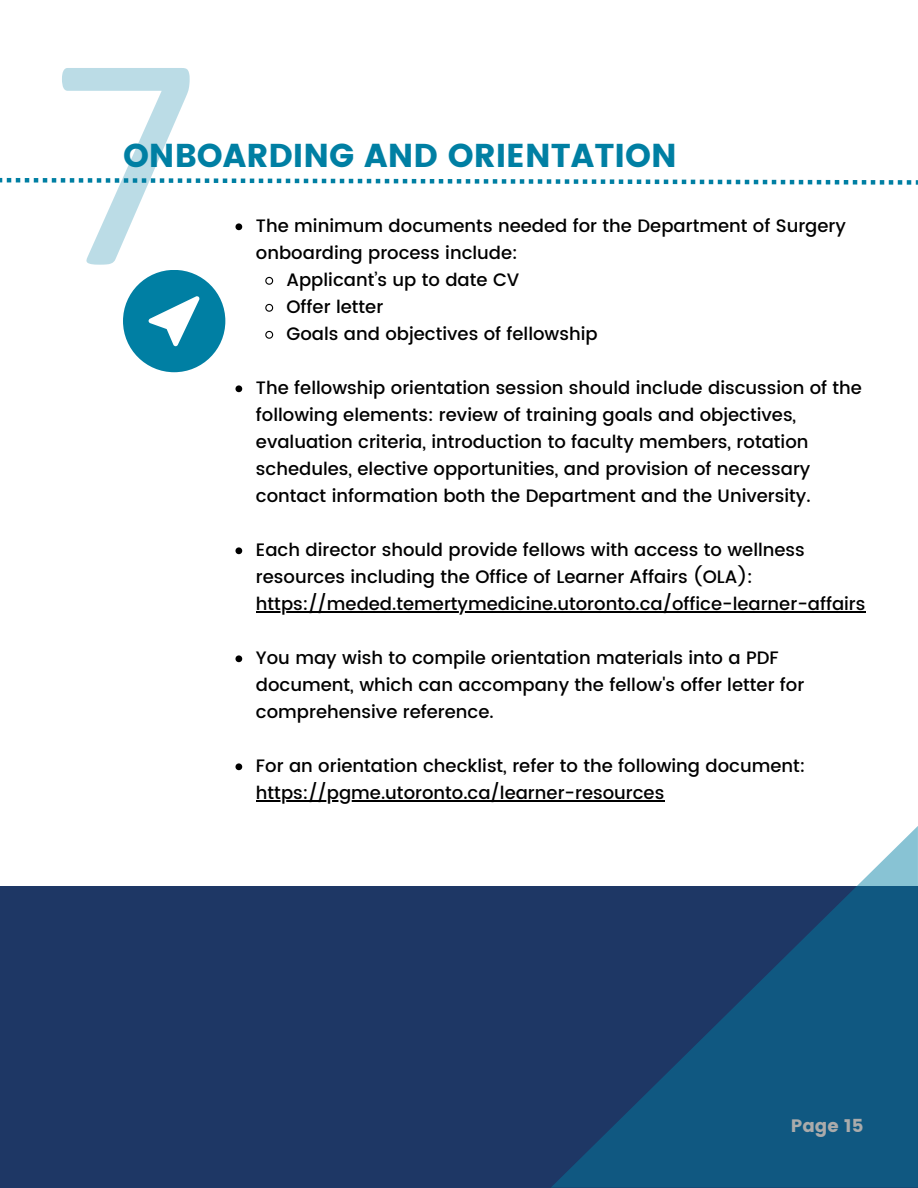
<style>
.page{position:relative;width:918px;height:1188px;background:#fff}
.page>*{position:absolute;margin:0;border:0;box-sizing:border-box;transform-origin:0 0}
.t1{font:309.9px "Calibri";color:#007fa3}
.t2{font:33px "Poppins";color:#007fa3}
.t3{font:500 18px/27px "Poppins";color:#000}
.t4{font:18px "Poppins";color:#ababab}
</style>
<div class="page">
<div style="left:123px;top:270px;width:102px;height:102px;background:#007fa3;border-radius:50%"></div>
<div style="left:0;top:887px;width:918px;height:301px;background:#1e3765"></div>
<svg style="left:149px;top:296px;width:50px;height:50px"></svg>
<svg style="left:235px;top:223px;width:7px;height:7px"></svg>
<svg style="left:265px;top:276px;width:9px;height:9px"></svg>
<svg style="left:265px;top:303px;width:9px;height:9px"></svg>
<svg style="left:265px;top:330px;width:9px;height:9px"></svg>
<svg style="left:235px;top:385px;width:7px;height:7px"></svg>
<svg style="left:235px;top:547px;width:7px;height:7px"></svg>
<hr style="left:256px;top:612px;width:610px;height:1px;background:#000">
<svg style="left:235px;top:655px;width:7px;height:7px"></svg>
<svg style="left:235px;top:763px;width:7px;height:7px"></svg>
<hr style="left:256px;top:801px;width:408px;height:1px;background:#000">
<svg style="left:0;top:178px;width:918px;height:7px"></svg>
<svg style="left:551px;top:826px;width:367px;height:362px"></svg>
<h1 class="t1" style="left:47px;top:31px;width:158px">7</h1>
<h2 class="t2" style="left:123px;top:137px;width:555px">ONBOARDING AND ORIENTATION</h2>
<p class="t3" style="left:256px;top:213px;width:592px">The minimum documents needed for the Department of Surgery</p>
<p class="t3" style="left:256px;top:240px;width:263px">onboarding process include:</p>
<p class="t3" style="left:287px;top:267px;width:234px">Applicant’s up to date CV</p>
<p class="t3" style="left:287px;top:294px;width:98px">Offer letter</p>
<p class="t3" style="left:287px;top:321px;width:313px">Goals and objectives of fellowship</p>
<p class="t3" style="left:256px;top:375px;width:608px">The fellowship orientation session should include discussion of the following elements: review of training goals and objectives, evaluation criteria, introduction to faculty members, rotation schedules, elective opportunities, and provision of necessary contact information both the Department and the University.</p>
<p class="t3" style="left:256px;top:537px;width:611px">Each director should provide fellows with access to wellness resources including the Office of Learner Affairs (OLA): https://meded.temertymedicine.utoronto.ca/office-learner-affairs</p>
<p class="t3" style="left:256px;top:645px;width:550px">You may wish to compile orientation materials into a PDF document, which can accompany the fellow's offer letter for comprehensive reference.</p>
<p class="t3" style="left:256px;top:753px;width:551px">For an orientation checklist, refer to the following document: https://pgme.utoronto.ca/learner-resources</p>
<p class="t4" style="left:791px;top:1115px;width:74px">Page 15</p>
</div>
